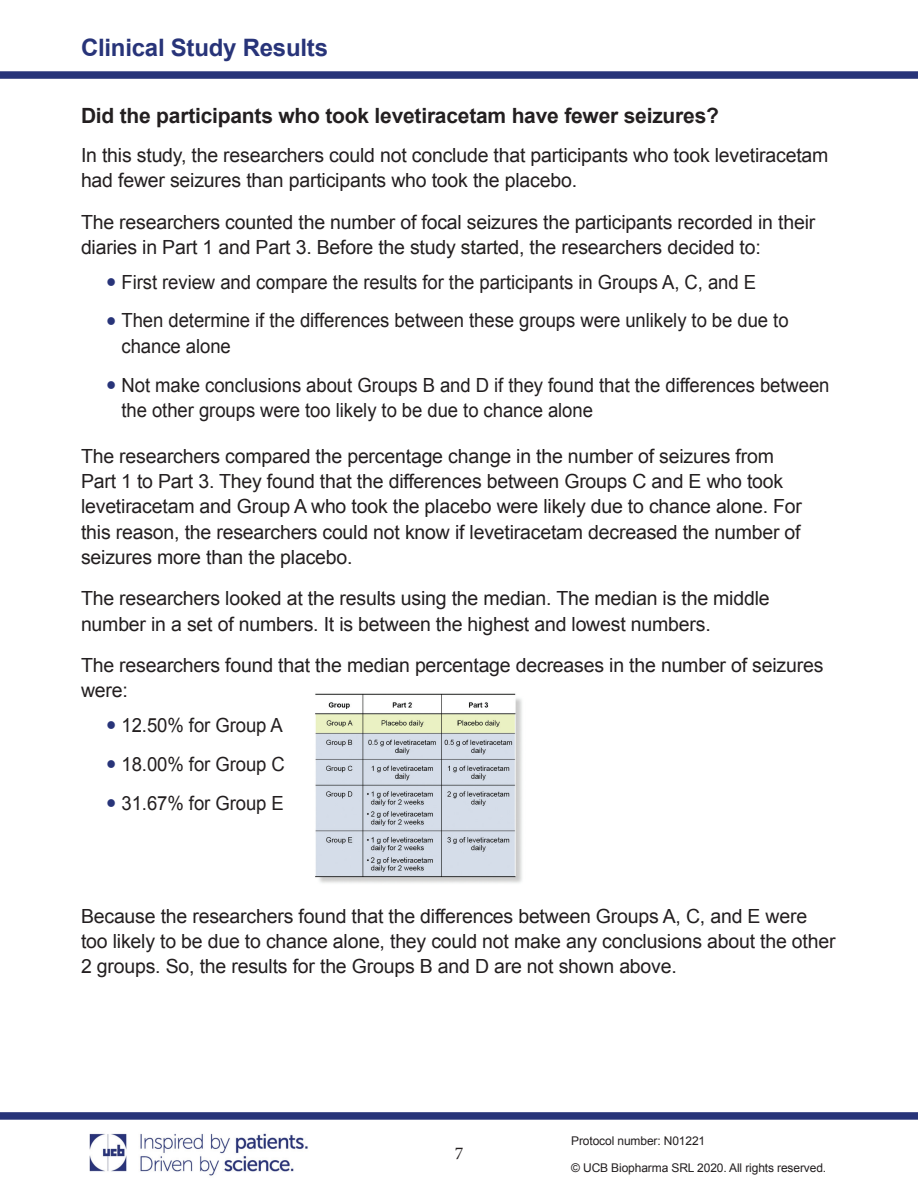
<style>
.page{position:relative;width:918px;height:1188px;background:#fff}
.page>*{position:absolute;margin:0;border:0;box-sizing:border-box;transform-origin:0 0}
.t1{font:700 24px "Arial";letter-spacing:-.01em;color:#283479}
.t2{font:700 21px "Arial";letter-spacing:-.01em;color:#231f20}
.t3{font:19.5px/25.3px "Arial";letter-spacing:-.01em;color:#231f20}
.t4{font:19.5px/38.8px "Arial";letter-spacing:-.01em;color:#231f20;scale:.95 1}
.t5{font:18px "Minion Pro";color:#231f20}
.t6{font:12px "Arial";letter-spacing:-.01em;color:#231f20}
</style>
<div class="page">
<img style="left:89px;top:1133px;width:219px;height:43px">
<div style="left:0;top:1112px;width:918px;height:8px;background:#283479"></div>
<div style="left:0;top:71px;width:918px;height:8px;background:#283479"></div>
<img style="left:315px;top:693px;width:207px;height:190px">
<p class="t1" style="left:81px;top:34px;width:249px">Clinical Study Results</p>
<p class="t2" style="left:81px;top:104px;width:639px">Did the participants who took levetiracetam have fewer seizures?</p>
<p class="t3" style="left:81px;top:143px;width:749px">In this study, the researchers could not conclude that participants who took levetiracetam had fewer seizures than participants who took the placebo.</p>
<p class="t3" style="left:81px;top:209px;width:736px">The researchers counted the number of focal seizures the participants recorded in their diaries in Part 1 and Part 3. Before the study started, the researchers decided to:</p>
<p class="t4" style="left:122px;top:262px;width:704px">First review and compare the results for the participants in Groups A, C, and E<br>Then determine if the differences between these groups were unlikely to be due to</p>
<p class="t4" style="left:122px;top:327px;width:747px">chance alone<br>Not make conclusions about Groups B and D if they found that the differences between</p>
<p class="t4" style="left:122px;top:391px;width:498px">the other groups were too likely to be due to chance alone</p>
<p class="t3" style="left:81px;top:443px;width:723px">The researchers compared the percentage change in the number of seizures from Part 1 to Part 3. They found that the differences between Groups C and E who took levetiracetam and Group A who took the placebo were likely due to chance alone. For this reason, the researchers could not know if levetiracetam decreased the number of seizures more than the placebo.</p>
<p class="t3" style="left:81px;top:586px;width:690px">The researchers looked at the results using the median. The median is the middle number in a set of numbers. It is between the highest and lowest numbers.</p>
<p class="t3" style="left:81px;top:652px;width:744px">The researchers found that the median percentage decreases in the number of seizures were:</p>
<p class="t4" style="left:122px;top:706px;width:174px;text-align:justify">12.50% for Group A 18.00% for Group C 31.67% for Group E</p>
<p class="t3" style="left:81px;top:903px;width:756px">Because the researchers found that the differences between Groups A, C, and E were too likely to be due to chance alone, they could not make any conclusions about the other<br>2 groups. So, the results for the Groups B and D are not shown above.</p>
<p class="t5" style="left:455px;top:1141px;width:10px">7</p>
<p class="t6" style="left:571px;top:1134px;width:136px">Protocol number: N01221</p>
<p class="t6" style="left:571px;top:1161px;width:257px">© UCB Biopharma SRL 2020. All rights reserved.</p>
</div>
